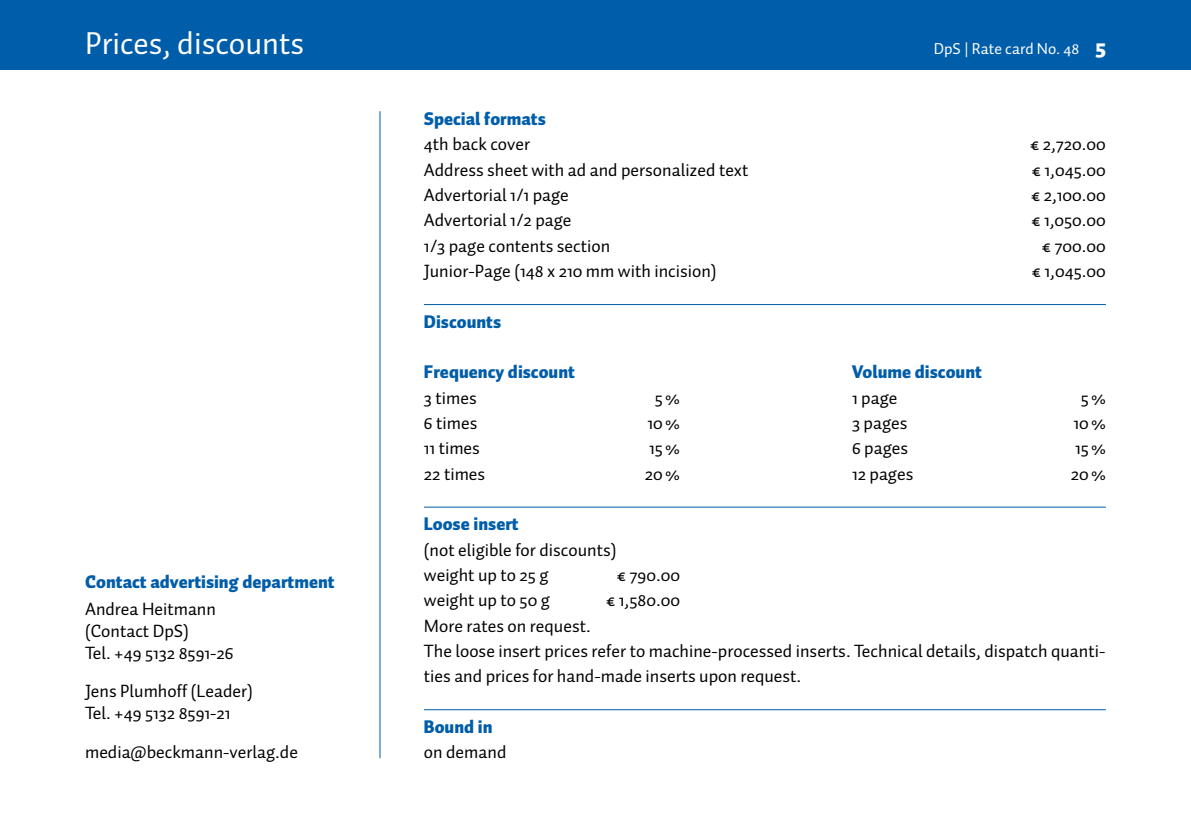
<style>
.page{position:relative;width:1191px;height:840px;background:#fff}
.page>*{position:absolute;margin:0;border:0;box-sizing:border-box;transform-origin:0 0}
.t1{font:32px "Auto Pro";color:#fff}
.t2{font:18px/25.2px "Auto Pro";color:#000}
.t3{font:900 18px "Auto Pro";color:#005da9}
.t4{font:16px "Auto Pro";color:#fff}
.s1{font-weight:900;font-size:22px}
</style>
<div class="page">
<div style="left:0;top:0;width:1191px;height:69px;background:#005da9"></div>
<hr style="left:379px;top:111px;width:1px;height:646px;background:#005da9">
<hr style="left:424px;top:304px;width:682px;height:1px;background:#005da9">
<hr style="left:424px;top:506px;width:682px;height:1px;background:#005da9">
<hr style="left:424px;top:708px;width:682px;height:1px;background:#005da9">
<h1 class="t1" style="left:85px;top:21px;width:220px">Prices, discounts</h1>
<p class="t4" style="left:933px;top:38px;width:174px">DpS | Rate card No. 48 <span class="s1">5</span></p>
<p class="t3" style="left:85px;top:568px;width:251px">Contact advertising department</p>
<p class="t2" style="left:85px;top:597px;width:150px;line-height:21.6px">Andrea Heitmann (Contact DpS)<br>Tel. +49 5132 8591-26</p>
<p class="t2" style="left:85px;top:679px;width:169px;line-height:21.6px">Jens Plumhoff (Leader)<br>Tel. +49 5132 8591-21</p>
<p class="t2" style="left:85px;top:738px;width:214px">media@beckmann-verlag.de</p>
<p class="t3" style="left:424px;top:106px;width:123px">Special formats</p>
<p class="t2" style="left:424px;top:131px;width:108px">4th back cover</p>
<p class="t2" style="left:1030px;top:131px;width:77px">€ 2,720.00</p>
<p class="t2" style="left:424px;top:157px;width:326px">Address sheet with ad and personalized text</p>
<p class="t2" style="left:1032px;top:157px;width:75px">€ 1,045.00</p>
<p class="t2" style="left:424px;top:182px;width:146px">Advertorial 1/1 page</p>
<p class="t2" style="left:1031px;top:182px;width:76px">€ 2,100.00</p>
<p class="t2" style="left:424px;top:207px;width:149px">Advertorial 1/2 page</p>
<p class="t2" style="left:1031px;top:207px;width:76px">€ 1,050.00</p>
<p class="t2" style="left:424px;top:232px;width:188px">1/3 page contents section</p>
<p class="t2" style="left:1041px;top:232px;width:66px">€ 700.00</p>
<p class="t2" style="left:424px;top:258px;width:294px">Junior-Page (148 x 210 mm with incision)</p>
<p class="t2" style="left:1032px;top:258px;width:75px">€ 1,045.00</p>
<p class="t3" style="left:424px;top:308px;width:79px">Discounts</p>
<p class="t3" style="left:424px;top:359px;width:153px">Frequency discount</p>
<p class="t3" style="left:852px;top:359px;width:131px">Volume discount</p>
<p class="t2" style="left:424px;top:384px;width:54px">3 times</p>
<p class="t2" style="left:655px;top:384px;width:27px">5%</p>
<p class="t2" style="left:852px;top:384px;width:47px">1 page</p>
<p class="t2" style="left:1080px;top:384px;width:27px">5%</p>
<p class="t2" style="left:424px;top:409px;width:55px">6 times</p>
<p class="t2" style="left:647px;top:409px;width:34px">10%</p>
<p class="t2" style="left:852px;top:409px;width:57px">3 pages</p>
<p class="t2" style="left:1073px;top:409px;width:34px">10%</p>
<p class="t2" style="left:424px;top:435px;width:58px">11 times</p>
<p class="t2" style="left:649px;top:435px;width:32px">15%</p>
<p class="t2" style="left:852px;top:435px;width:58px">6 pages</p>
<p class="t2" style="left:1075px;top:435px;width:32px">15%</p>
<p class="t2" style="left:424px;top:460px;width:63px">22 times</p>
<p class="t2" style="left:645px;top:460px;width:37px">20%</p>
<p class="t2" style="left:852px;top:460px;width:63px">12 pages</p>
<p class="t2" style="left:1070px;top:460px;width:37px">20%</p>
<p class="t3" style="left:424px;top:511px;width:96px">Loose insert</p>
<p class="t2" style="left:424px;top:536px;width:194px">(not eligible for discounts) weight up to 25 g</p>
<p class="t2" style="left:617px;top:561px;width:65px">€ 790.00</p>
<p class="t2" style="left:424px;top:586px;width:128px">weight up to 50 g</p>
<p class="t2" style="left:606px;top:586px;width:75px">€ 1,580.00</p>
<p class="t2" style="left:424px;top:612px;width:683px">More rates on request.<br>The loose insert prices refer to machine-processed inserts. Technical details, dispatch quanti&shy;ties and prices for hand-made inserts upon request.</p>
<p class="t3" style="left:424px;top:713px;width:70px">Bound in</p>
<p class="t2" style="left:424px;top:738px;width:84px">on demand</p>
</div>
